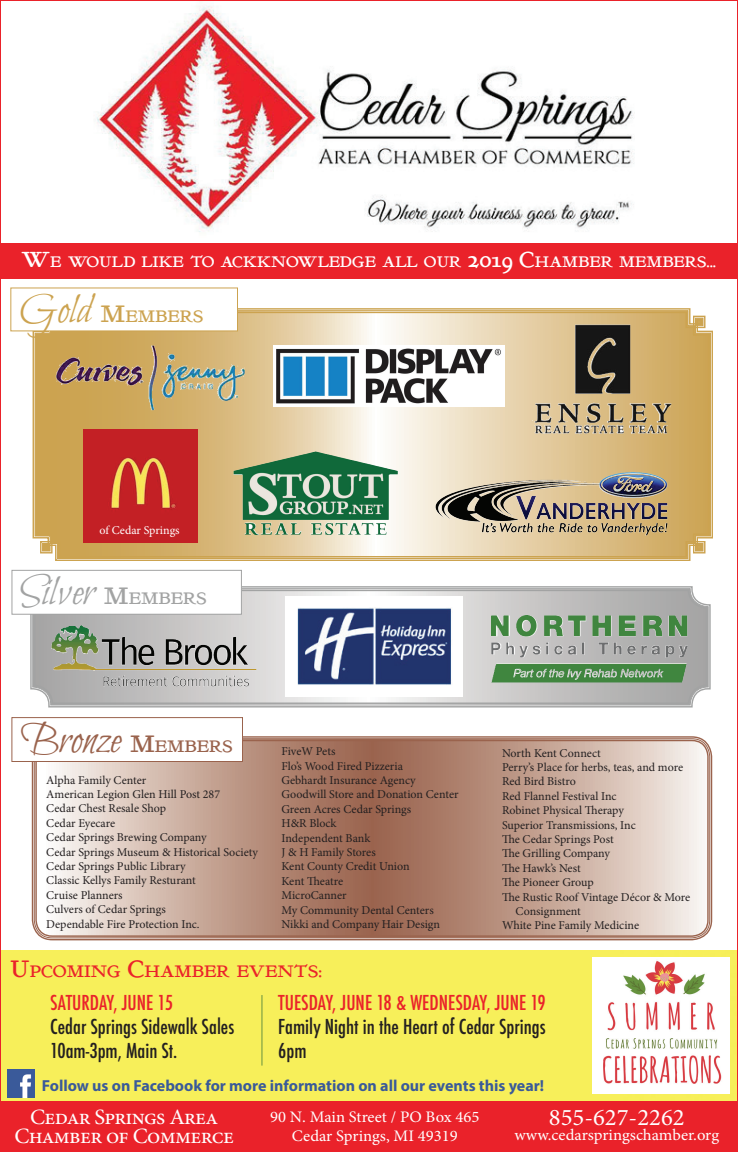
<style>
.page{position:relative;width:738px;height:1152px;background:#fff}
.page>*{position:absolute;margin:0;border:0;box-sizing:border-box;transform-origin:0 0}
.t1{font:44px "Bilbo Swash Caps";color:#a2a3a3}
.t2{font:44px "Bilbo Swash Caps";color:#9a634d}
.t3{font:23.8px "Minion Pro";color:#fff}
.t4{font:21.9px/19.3px "Minion Pro";letter-spacing:-.03em;color:#fff;text-align:center}
.t5{font:500 condensed 20px/24px "Futura";color:#231f20}
.t6{font:500 condensed 20px "Futura";color:#ea222a}
.t7{font:16.8px "Kelmscott Roman NF";color:#ea222a}
.t8{font:16.8px "Kelmscott Roman NF";letter-spacing:-.01em;color:#cca350}
.t9{font:16.1px/19.3px "Minion Pro";color:#fff;text-align:center}
.t10{font:700 16px "Myriad Pro";color:#3a5a99}
.t11{font:15.4px "Kelmscott Roman NF";color:#fff}
.t12{font:12px/14.4px "Minion Pro";color:#231f20}
.t13{font:12px "Minion Pro";color:#fff}
.s1{font-size:22px}
.s2{font-family:"Bilbo Swash Caps";font-size:44px}
.s3{font-size:24px}
.s4{font-family:"Kelmscott Roman NF";font-size:24px}
.s5{font-family:"Kelmscott Roman NF";font-size:16.8px}
</style>
<div class="page">
<svg style="left:30px;top:586px;width:681px;height:122px"></svg>
<div style="left:32px;top:588px;width:677px;height:117px;border:1px solid #a2a3a3;border-radius:18px"></div>
<div style="left:34px;top:590px;width:673px;height:114px;border:1px solid #a2a3a3;border-radius:18px"></div>
<svg style="left:32px;top:308px;width:681px;height:253px"></svg>
<svg style="left:35px;top:311px;width:675px;height:247px"></svg>
<img style="left:96px;top:6px;width:538px;height:226px">
<div style="left:0;top:950px;width:738px;height:151px;background:#f7ef5a"></div>
<img style="left:51px;top:625px;width:205px;height:46px">
<img style="left:516px;top:615px;width:171px;height:22px">
<img style="left:56px;top:346px;width:119px;height:64px">
<img style="left:274px;top:346px;width:231px;height:60px">
<img style="left:575px;top:325px;width:96px;height:98px">
<img style="left:83px;top:429px;width:114px;height:114px">
<img style="left:234px;top:451px;width:164px;height:84px">
<img style="left:493px;top:472px;width:138px;height:43px">
<div style="left:0;top:243px;width:737px;height:35px;background:#ea222a"></div>
<div style="left:11px;top:288px;width:227px;height:43px;background:#fff"></div>
<div style="left:12px;top:570px;width:229px;height:44px;background:#fff"></div>
<div style="left:11px;top:570px;width:231px;height:45px;border:1px solid #a2a3a3"></div>
<svg style="left:34px;top:739px;width:676px;height:199px"></svg>
<div style="left:32px;top:736px;width:680px;height:204px;border:1px solid #9a634d;border-radius:20px"></div>
<div style="left:35px;top:740px;width:674px;height:197px;border:1px solid #9a634d;border-radius:16px"></div>
<div style="left:12px;top:718px;width:230px;height:44px;background:#fff"></div>
<div style="left:11px;top:717px;width:232px;height:45px;border:1px solid #9a634d"></div>
<div style="left:1px;top:1102px;width:737px;height:50px;background:#ea222a"></div>
<img style="left:7px;top:1070px;width:27px;height:27px">
<hr style="left:261px;top:995px;width:1px;height:71px;background:#679340">
<img style="left:593px;top:957px;width:137px;height:137px">
<img style="left:286px;top:596px;width:177px;height:101px">
<p class="t11" style="left:21px;top:253px;width:697px"><span class="s1">W</span>E WOULD LIKE TO ACKKNOWLEDGE ALL OUR <span class="s1">2019 C</span>HAMBER MEMBERS<span class="s1">...</span></p>
<h3 class="t8" style="left:20px;top:307px;width:185px"><span class="s2">Gold</span> <span class="s3">M</span>EMBERS</h3>
<p class="t13" style="left:100px;top:522px;width:82px">of Cedar Springs</p>
<h1 class="t1" style="left:21px;top:567px;width:187px">Silver <span class="s4">M</span><span class="s5">EMBERS</span></h1>
<h1 class="t2" style="left:21px;top:715px;width:213px">Bronze <span class="s4">M</span><span class="s5">EMBERS</span></h1>
<p class="t12" style="left:46px;top:773px;width:213px">Alpha Family Center<br>American Legion Glen Hill Post 287<br>Cedar Chest Resale Shop<br>Cedar Eyecare<br>Cedar Springs Brewing Company<br>Cedar Springs Museum &amp; Historical Society<br>Cedar Springs Public Library<br>Classic Kellys Family Resturant<br>Cruise Planners<br>Culvers of Cedar Springs<br>Dependable Fire Protection Inc.</p>
<p class="t12" style="left:281px;top:744px;width:179px">FiveW Pets<br>Flo’s Wood Fired Pizzeria<br>Gebhardt Insurance Agency<br>Goodwill Store and Donation Center<br>Green Acres Cedar Springs<br>H&amp;R Block<br>Independent Bank<br>J &amp; H Family Stores<br>Kent County Credit Union<br>Kent Theatre<br>MicroCanner<br>My Community Dental Centers<br>Nikki and Company Hair Design</p>
<p class="t12" style="left:502px;top:746px;width:100px">North Kent Connect</p>
<p class="t12" style="left:502px;top:760px;width:183px">Perry’s Place for herbs, teas, and more</p>
<p class="t12" style="left:502px;top:774px;width:75px">Red Bird Bistro</p>
<p class="t12" style="left:502px;top:789px;width:116px">Red Flannel Festival Inc</p>
<p class="t12" style="left:502px;top:803px;width:123px">Robinet Physical Therapy</p>
<p class="t12" style="left:502px;top:818px;width:135px">Superior Transmissions, Inc</p>
<p class="t12" style="left:502px;top:832px;width:113px">The Cedar Springs Post</p>
<p class="t12" style="left:502px;top:846px;width:110px">The Grilling Company</p>
<p class="t12" style="left:502px;top:861px;width:80px">The Hawk’s Nest</p>
<p class="t12" style="left:502px;top:875px;width:93px">The Pioneer Group</p>
<p class="t12" style="left:502px;top:890px;width:190px">The Rustic Roof Vintage Décor &amp; More</p>
<p class="t12" style="left:516px;top:904px;width:67px">Consignment</p>
<p class="t12" style="left:502px;top:918px;width:139px">White Pine Family Medicine</p>
<h3 class="t7" style="left:10px;top:962px;width:313px"><span class="s3">U</span>PCOMING <span class="s3">C</span>HAMBER EVENTS<span class="s3">:</span></h3>
<h3 class="t6" style="left:50px;top:990px;width:124px">SATURDAY, JUNE 15</h3>
<h3 class="t5" style="left:50px;top:1015px;width:186px">Cedar Springs Sidewalk Sales<br>10am-3pm, Main St.</h3>
<h3 class="t10" style="left:42px;top:1075px;width:504px">Follow us on Facebook for more information on all our events this year!</h3>
<h3 class="t6" style="left:278px;top:990px;width:269px">TUESDAY, JUNE 18 &amp; WEDNESDAY, JUNE 19</h3>
<h3 class="t5" style="left:278px;top:1015px;width:269px">Family Night in the Heart of Cedar Springs<br>6pm</h3>
<h3 class="t4" style="left:14px;top:1107px;width:221px">Cedar Springs Area<br>Chamber of Commerce</h3>
<h3 class="t9" style="left:270px;top:1107px;width:211px">90 N. Main Street / PO Box 465<br>Cedar Springs, MI 49319</h3>
<h2 class="t3" style="left:549px;top:1101px;width:137px">855-627-2262</h2>
<h3 class="t9" style="left:514px;top:1126px;width:206px">www.cedarspringschamber.org</h3>
</div>
